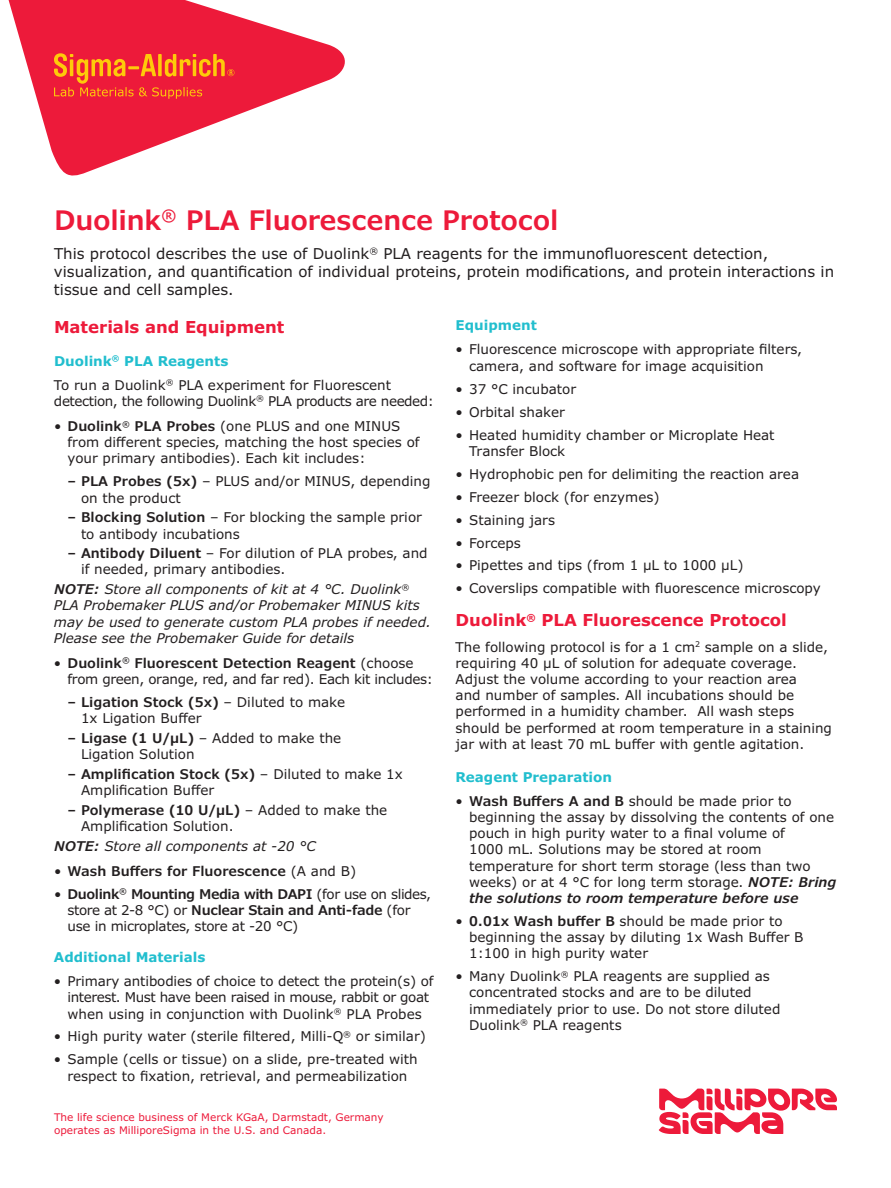
<style>
.page{position:relative;width:891px;height:1188px;background:#fff}
.page>*{position:absolute;margin:0;border:0;box-sizing:border-box;transform-origin:0 0}
.t1{font:600 27px "Verdana Pro";letter-spacing:-.01em;color:#ed1a3a}
.t2{font:700 16.5px "Verdana Pro";color:#ed1a3a}
.t3{font:15px/18px "Verdana Pro";color:#231f20}
.t4{font:13.5px/16.2px "Verdana Pro";color:#231f20}
.t5{font:italic 13.5px/16.2px "Verdana Pro";color:#231f20}
.t6{font:13.5px/16.2px "Verdana Pro";letter-spacing:-.02em;color:#231f20}
.t7{font:13.5px/16.2px "Verdana Pro";letter-spacing:-.025em;color:#231f20}
.t8{font:13.5px "Verdana Pro";letter-spacing:-.03em;color:#231f20}
.t9{font:700 13.5px "Verdana Pro";color:#21bece}
.t10{font:600 13.5px "Verdana Pro";color:#231f20}
.t11{font:10.5px/12.6px "Verdana Pro";color:#ed1a3a}
.s1{font-weight:700;color:#21bece}
.s2{font-weight:600}
.s3{font-weight:400}
.s4{font-weight:600;font-style:italic}
</style>
<div class="page">
<svg style="left:8px;top:0;width:337px;height:176px;fill:#ed1a3a"></svg>
<svg style="left:54px;top:53px;width:180px;height:46px;background:#f1452d"></svg>
<svg style="left:659px;top:1089px;width:178px;height:45px"></svg>
<h1 class="t1" style="left:54px;top:203px;width:506px">Duolink<sup>®</sup> PLA Fluorescence Protocol</h1>
<p class="t3" style="left:54px;top:244px;width:782px">This protocol describes the use of Duolink<sup>®</sup> PLA reagents for the immunofluorescent detection, visualization, and quantification of individual proteins, protein modifications, and protein interactions in tissue and cell samples.</p>
<p class="t2" style="left:54px;top:316px;width:232px">Materials and Equipment</p>
<p class="t4" style="left:54px;top:349px;width:339px;line-height:24px"><span class="s1">Duolink</span><sup>®</sup> <span class="s1">PLA Reagents<br></span>To run a Duolink<sup>®</sup> PLA experiment for Fluorescent</p>
<p class="t8" style="left:54px;top:392px;width:382px">detection, the following Duolink<sup>®</sup> PLA products are needed:</p>
<p class="t4" style="left:68px;top:418px;width:354px;text-indent:-13px">• <span class="s2">Duolink</span><sup>®</sup> <span class="s2">PLA Probes</span> (one PLUS and one MINUS from different species, matching the host species of your primary antibodies). Each kit includes:</p>
<p class="t4" style="left:81px;top:474px;width:351px;text-indent:-14px"><span class="s2">– PLA Probes (5x)</span> – PLUS and/or MINUS, depending on the product</p>
<p class="t4" style="left:81px;top:510px;width:342px;text-indent:-14px"><span class="s2">– Blocking Solution</span> – For blocking the sample prior to antibody incubations</p>
<p class="t4" style="left:81px;top:545px;width:348px;text-indent:-14px"><span class="s2">– Antibody Diluent</span> – For dilution of PLA probes, and if needed, primary antibodies.</p>
<p class="t5" style="left:54px;top:581px;width:379px"><span class="s2">NOTE:</span> Store all components of kit at 4 °C. Duolink<sup>® </sup>PLA Probemaker PLUS and/or Probemaker MINUS kits may be used to generate custom PLA probes if needed.<br>Please see the Probemaker Guide for details</p>
<p class="t7" style="left:68px;top:655px;width:367px;text-indent:-14px">• <span class="s2">Duolink</span><sup>®</sup> <span class="s2">Fluorescent Detection Reagent</span> (choose from green, orange, red, and far red). Each kit includes:</p>
<p class="t4" style="left:81px;top:694px;width:266px;text-indent:-14px"><span class="s2">– Ligation Stock (5x)</span> – Diluted to make<br>1x Ligation Buffer</p>
<p class="t4" style="left:81px;top:730px;width:262px;text-indent:-14px"><span class="s2">– Ligase (1 U/μL)</span> – Added to make the<br>Ligation Solution</p>
<p class="t4" style="left:81px;top:766px;width:323px;text-indent:-14px"><span class="s2">– Amplification Stock (5x)</span> – Diluted to make 1x<br>Amplification Buffer</p>
<p class="t4" style="left:81px;top:802px;width:308px;text-indent:-14px"><span class="s2">– Polymerase (10 U/μL)</span> – Added to make the<br>Amplification Solution.</p>
<p class="t5" style="left:54px;top:838px;width:264px"><span class="s2">NOTE:</span> Store all components at -20 °C</p>
<p class="t10" style="left:54px;top:862px;width:304px"><span class="s3">•</span> Wash Buffers for Fluorescence <span class="s3">(A and B)</span></p>
<p class="t6" style="left:67px;top:886px;width:365px;text-indent:-13px">• <span class="s2">Duolink</span><sup>®</sup> <span class="s2">Mounting Media with DAPI</span> (for use on slides, store at 2-8 °C) or <span class="s2">Nuclear Stain and Anti-fade</span> (for use in microplates, store at -20 °C)</p>
<p class="t9" style="left:54px;top:948px;width:153px">Additional Materials</p>
<p class="t4" style="left:67px;top:973px;width:368px;text-indent:-14px">• Primary antibodies of choice to detect the protein(s) of interest. Must have been raised in mouse, rabbit or goat when using in conjunction with Duolink<sup>®</sup> PLA Probes</p>
<p class="t4" style="left:54px;top:1029px;width:373px">• High purity water (sterile filtered, Milli-Q<sup>®</sup> or similar)</p>
<p class="t4" style="left:54px;top:1052px;width:365px;text-align:center">• Sample (cells or tissue) on a slide, pre-treated with respect to fixation, retrieval, and permeabilization</p>
<p class="t9" style="left:456px;top:317px;width:83px">Equipment</p>
<p class="t4" style="left:469px;top:342px;width:334px;text-indent:-14px">• Fluorescence microscope with appropriate filters, camera, and software for image acquisition</p>
<p class="t4" style="left:456px;top:381px;width:122px">• 37 °C incubator</p>
<p class="t4" style="left:456px;top:404px;width:111px">• Orbital shaker</p>
<p class="t4" style="left:469px;top:427px;width:307px;text-indent:-14px">• Heated humidity chamber or Microplate Heat<br>Transfer Block</p>
<p class="t4" style="left:456px;top:466px;width:345px">• Hydrophobic pen for delimiting the reaction area</p>
<p class="t4" style="left:456px;top:489px;width:205px">• Freezer block (for enzymes)</p>
<p class="t4" style="left:456px;top:512px;width:101px">• Staining jars</p>
<p class="t4" style="left:456px;top:535px;width:67px">• Forceps</p>
<p class="t4" style="left:456px;top:558px;width:289px">• Pipettes and tips (from 1 μL to 1000 μL)</p>
<p class="t4" style="left:456px;top:581px;width:367px">• Coverslips compatible with fluorescence microscopy</p>
<p class="t2" style="left:456px;top:610px;width:333px">Duolink<sup>®</sup> PLA Fluorescence Protocol</p>
<p class="t4" style="left:456px;top:639px;width:378px">The following protocol is for a 1 cm<sup>2</sup> sample on a slide, requiring 40 µL of solution for adequate coverage.<br>Adjust the volume according to your reaction area<br>and number of samples. All incubations should be performed in a humidity chamber. All wash steps should be performed at room temperature in a staining jar with at least 70 mL buffer with gentle agitation.</p>
<p class="t9" style="left:456px;top:768px;width:158px">Reagent Preparation</p>
<p class="t4" style="left:469px;top:793px;width:369px;text-indent:-14px">• <span class="s2">Wash Buffers A and B</span> should be made prior to beginning the assay by dissolving the contents of one pouch in high purity water to a final volume of<br>1000 mL. Solutions may be stored at room temperature for short term storage (less than two weeks) or at 4 °C for long term storage. <span class="s4">NOTE: Bring the solutions to room temperature before use</span></p>
<p class="t4" style="left:469px;top:913px;width:336px;text-indent:-14px">• <span class="s2">0.01x Wash buffer B</span> should be made prior to beginning the assay by diluting 1x Wash Buffer B<br>1:100 in high purity water</p>
<p class="t4" style="left:469px;top:968px;width:313px;text-indent:-13px">• Many Duolink<sup>®</sup> PLA reagents are supplied as concentrated stocks and are to be diluted immediately prior to use. Do not store diluted Duolink<sup>®</sup> PLA reagents</p>
<p class="t11" style="left:54px;top:1111px;width:331px">The life science business of Merck KGaA, Darmstadt, Germany operates as MilliporeSigma in the U.S. and Canada.</p>
</div>
